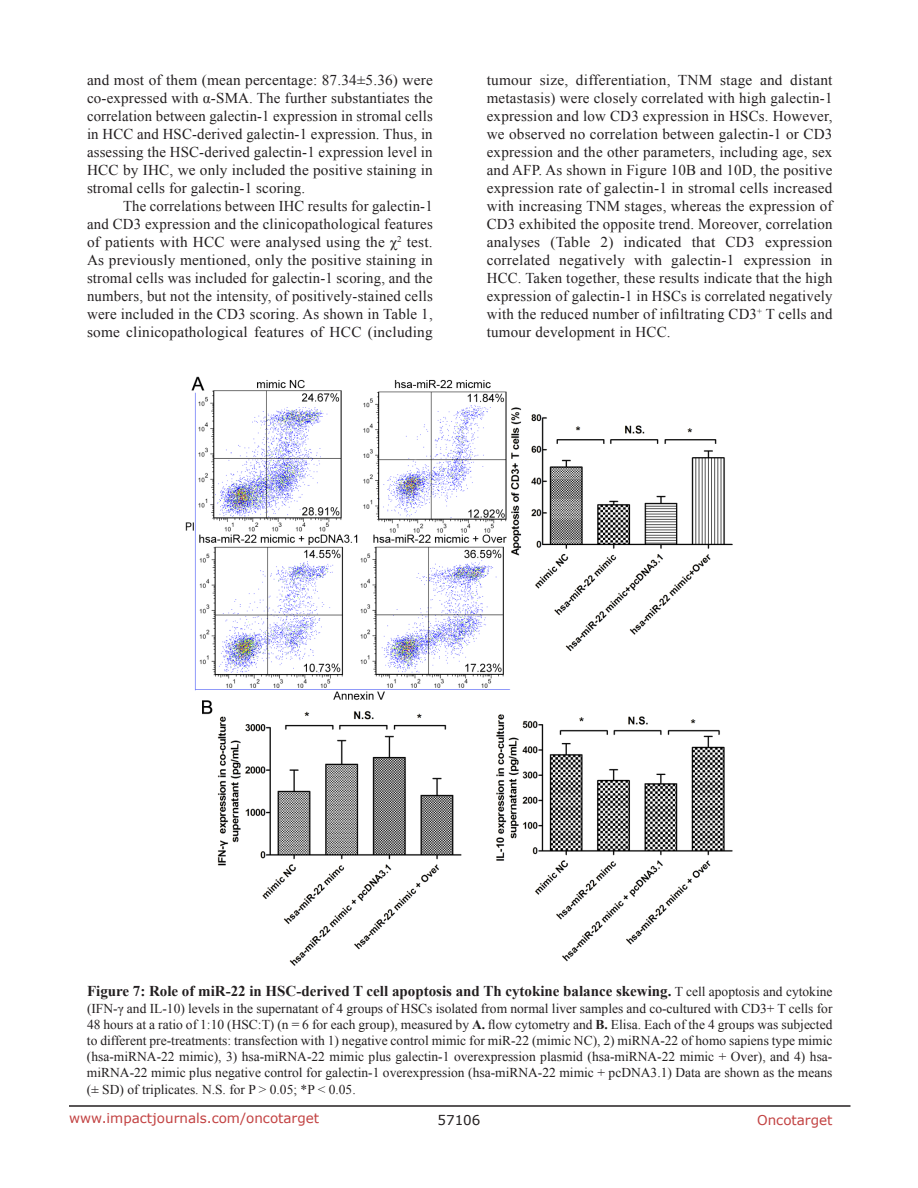
<style>
.page{position:relative;width:918px;height:1188px;background:#fff}
.page>*{position:absolute;margin:0;border:0;box-sizing:border-box;transform-origin:0 0}
.t1{font:15px/18px "Times New Roman";letter-spacing:.015em;color:#231f20;text-align:justify}
.t2{font:700 15px "Times New Roman";color:#231f20}
.t3{font:13.5px/16.2px "Times New Roman";color:#231f20;text-align:justify}
.t4{font:13.5px "Verdana";color:#c24141}
.t5{font:13.5px "Verdana";color:#231f20}
.s1{font-weight:400;font-size:13.5px}
.s2{font-weight:700}
</style>
<div class="page">
<hr style="left:69px;top:1105px;width:781px;height:2px;background:#231f20">
<img style="left:185px;top:376px;width:548px;height:590px">
<p class="t1" style="left:87px;top:71px;width:347px">and most of them (mean percentage: 87.34±5.36) were co-expressed with α-SMA. The further substantiates the correlation between galectin-1 expression in stromal cells in HCC and HSC-derived galectin-1 expression. Thus, in assessing the HSC-derived galectin-1 expression level in HCC by IHC, we only included the positive staining in stromal cells for galectin-1 scoring.</p>
<p class="t1" style="left:87px;top:197px;width:347px;text-indent:36px">The correlations between IHC results for galectin-1 and CD3 expression and the clinicopathological features of patients with HCC were analysed using the χ<sup>2</sup> test.<br>As previously mentioned, only the positive staining in stromal cells was included for galectin-1 scoring, and the numbers, but not the intensity, of positively-stained cells were included in the CD3 scoring. As shown in Table 1, some clinicopathological features of HCC (including</p>
<p class="t1" style="left:487px;top:71px;width:347px">tumour size, differentiation, TNM stage and distant metastasis) were closely correlated with high galectin-1 expression and low CD3 expression in HSCs. However, we observed no correlation between galectin-1 or CD3 expression and the other parameters, including age, sex and AFP. As shown in Figure 10B and 10D, the positive expression rate of galectin-1 in stromal cells increased with increasing TNM stages, whereas the expression of CD3 exhibited the opposite trend. Moreover, correlation analyses (Table 2) indicated that CD3 expression correlated negatively with galectin-1 expression in HCC. Taken together, these results indicate that the high expression of galectin-1 in HSCs is correlated negatively with the reduced number of infiltrating CD3<sup>+</sup> T cells and tumour development in HCC.</p>
<p class="t2" style="left:87px;top:981px;width:747px">Figure 7: Role of miR-22 in HSC-derived T cell apoptosis and Th cytokine balance skewing. <span class="s1">T cell apoptosis and cytokine</span></p>
<p class="t3" style="left:87px;top:1000px;width:747px">(IFN-γ and IL-10) levels in the supernatant of 4 groups of HSCs isolated from normal liver samples and co-cultured with CD3+ T cells for 48 hours at a ratio of 1:10 (HSC:T) (n = 6 for each group), measured by <span class="s2">A.</span> flow cytometry and <span class="s2">B.</span> Elisa. Each of the 4 groups was subjected to different pre-treatments: transfection with 1) negative control mimic for miR-22 (mimic NC), 2) miRNA-22 of homo sapiens type mimic (hsa-miRNA-22 mimic), 3) hsa-miRNA-22 mimic plus galectin-1 overexpression plasmid (hsa-miRNA-22 mimic + Over), and 4) hsa&shy;miRNA-22 mimic plus negative control for galectin-1 overexpression (hsa-miRNA-22 mimic + pcDNA3.1) Data are shown as the means (± SD) of triplicates. N.S. for P &gt; 0.05; *P &lt; 0.05.</p>
<p class="t4" style="left:69px;top:1109px;width:252px">www.impactjournals.com/oncotarget</p>
<p class="t5" style="left:438px;top:1111px;width:44px">57106</p>
<p class="t4" style="left:757px;top:1111px;width:77px">Oncotarget</p>
</div>
